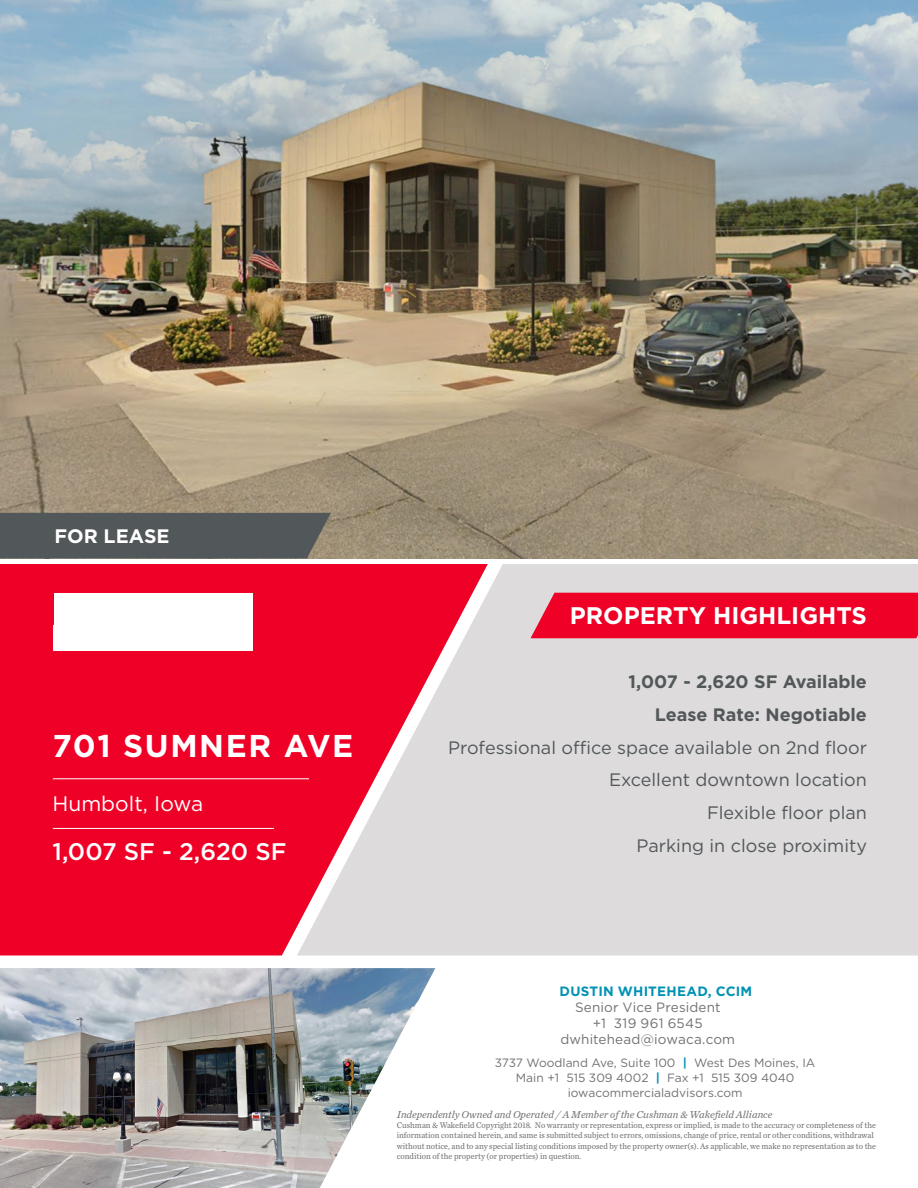
<style>
.page{position:relative;width:918px;height:1188px;background:#fff}
.page>*{position:absolute;margin:0;border:0;box-sizing:border-box;transform-origin:0 0}
.t1{font:700 31.5px "Gotham";letter-spacing:.05em;color:#fff}
.t2{font:700 24px "Gotham";color:#fff}
.t3{font:500 24px "Gotham";color:#fff}
.t4{font:21px "Gotham";color:#fff}
.t5{font:700 19.5px "Gotham";color:#fff}
.t6{font:18px "Gotham";color:#52575a}
.t7{font:700 18px "Gotham";color:#52575a}
.t8{font:13.5px/16.2px "Gotham";letter-spacing:.01em;color:#6f7172;text-align:center}
.t9{font:700 13.5px "Gotham";letter-spacing:.015em;color:#0092b3}
.t10{font:12px/15px "Gotham";color:#6f7172;text-align:center}
.t11{font:italic 10.5px "Chronicle Text G2";color:#707271}
.t12{font:8.7px/10.4px "Chronicle Text G2";color:#6f7172;scale:.95 1}
.s1{font-weight:700;color:#0092b3}
</style>
<div class="page">
<div style="left:488px;top:564px;width:430px;height:392px;background:#dddbdc"></div>
<svg style="left:0;top:564px;width:488px;height:392px;fill:#ef0027"></svg>
<img style="left:54px;top:594px;width:198px;height:56px">
<div style="left:531px;top:593px;width:387px;height:45px;background:#ef0027"></div>
<img style="left:0;top:968px;width:435px;height:220px">
<hr style="left:53px;top:779px;width:256px;height:1px;background:#fff">
<hr style="left:53px;top:828px;width:221px;height:1px;background:#fff">
<img style="left:0;top:0;width:918px;height:558px">
<div style="left:0;top:513px;width:331px;height:45px;background:#52575a"></div>
<p class="t5" style="left:54px;top:524px;width:117px">FOR LEASE</p>
<p class="t1" style="left:52px;top:725px;width:302px">701 SUMNER AVE</p>
<p class="t4" style="left:52px;top:790px;width:152px">Humbolt, Iowa</p>
<p class="t3" style="left:52px;top:836px;width:236px">1,007 SF - 2,620 SF</p>
<p class="t2" style="left:570px;top:600px;width:299px">PROPERTY HIGHLIGHTS</p>
<p class="t7" style="left:629px;top:670px;width:240px">1,007 - 2,620 SF Available</p>
<p class="t7" style="left:655px;top:703px;width:214px">Lease Rate: Negotiable</p>
<p class="t6" style="left:448px;top:736px;width:420px">Professional office space available on 2nd floor</p>
<p class="t6" style="left:609px;top:769px;width:259px">Excellent downtown location</p>
<p class="t6" style="left:707px;top:801px;width:161px">Flexible floor plan</p>
<p class="t6" style="left:637px;top:834px;width:232px">Parking in close proximity</p>
<h3 class="t9" style="left:560px;top:982px;width:194px">DUSTIN WHITEHEAD, CCIM</h3>
<h3 class="t8" style="left:561px;top:999px;width:176px">Senior Vice President<br>+1 319 961 6545 dwhitehead@iowaca.com</h3>
<h3 class="t10" style="left:495px;top:1055px;width:322px">3737 Woodland Ave, Suite 100 <span class="s1">|</span> West Des Moines, IA<br>Main +1 515 309 4002 <span class="s1">|</span> Fax +1 515 309 4040 iowacommercialadvisors.com</h3>
<p class="t11" style="left:397px;top:1106px;width:377px">Independently Owned and Operated / A Member of the Cushman &amp; Wakefield Alliance</p>
<p class="t12" style="left:397px;top:1119px;width:506px">Cushman &amp; Wakefield Copyright 2018. No warranty or representation, express or implied, is made to the accuracy or completeness of the information contained herein, and same is submitted subject to errors, omissions, change of price, rental or other conditions, withdrawal without notice, and to any special listing conditions imposed by the property owner(s). As applicable, we make no representation as to the condition of the property (or properties) in question.</p>
</div>
